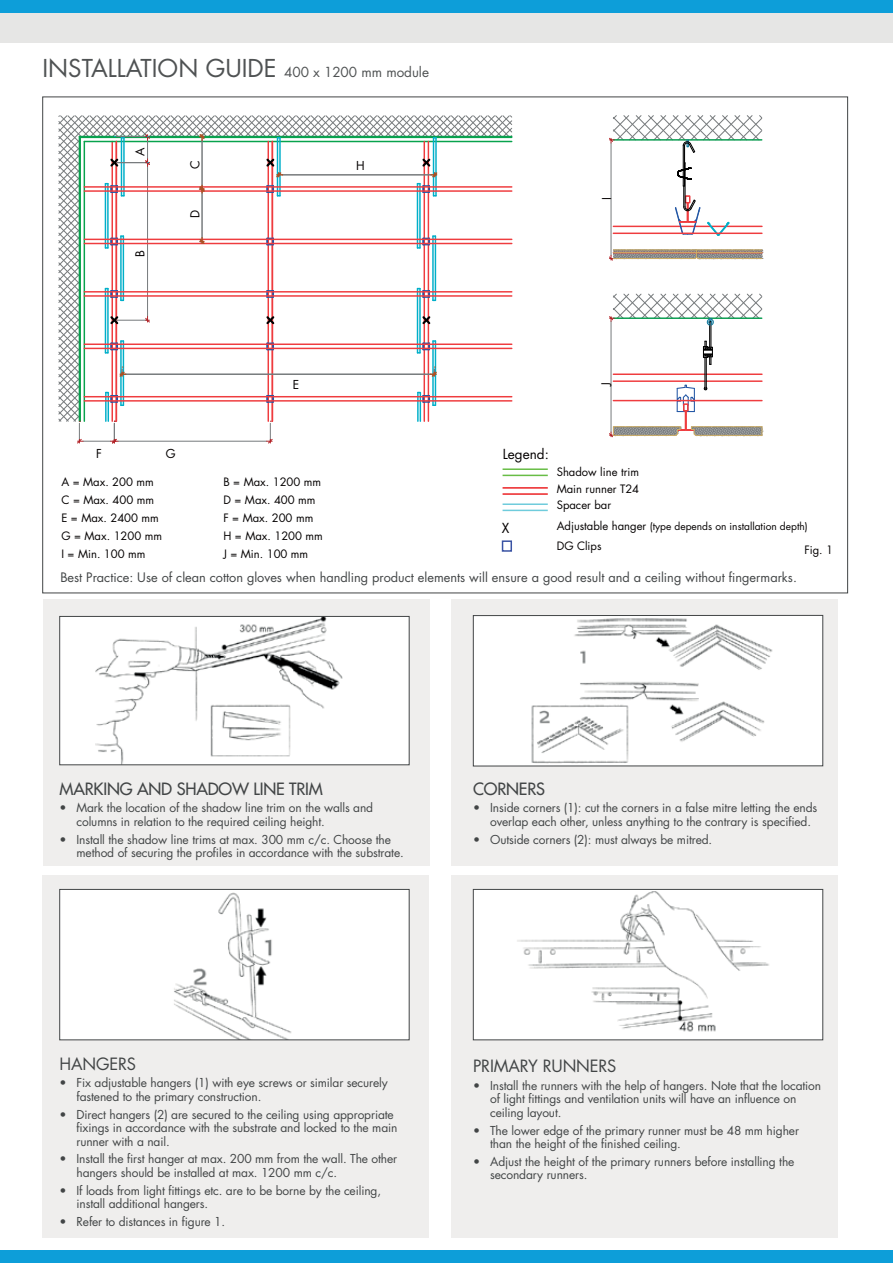
<style>
.page{position:relative;width:893px;height:1263px;background:#fff}
.page>*{position:absolute;margin:0;border:0;box-sizing:border-box;transform-origin:0 0}
.t1{font:24px "Futura Std";color:#4f5253}
.t2{font:500 16.5px "Futura Std";letter-spacing:-.01em;color:#424546}
.t3{font:16.5px "Futura Std";letter-spacing:-.01em;color:#424546}
.t4{font:13.5px "Futura Std";color:#040000}
.t5{font:12.75px "Futura Std";color:#424546}
.t6{font:12px/13.5px "Futura Std";letter-spacing:-.01em;color:#424546}
.t7{font:12px "Futura Std";color:#040000}
.t8{font:11.25px/16.5px "Futura Std";color:#040000;text-align:justify}
.t9{font:10.2px "Futura Std";color:#040000}
.s1{font-size:13.5px}
.s2{font-size:11.25px}
</style>
<div class="page">
<div style="left:0;top:1250px;width:893px;height:13px;background:#0d9ed9"></div>
<div style="left:0;top:0;width:893px;height:43px;background:#e6e6e5"></div>
<div style="left:0;top:0;width:893px;height:13px;background:#0d9ed9"></div>
<div style="left:43px;top:599px;width:386px;height:267px;background:#efeeed"></div>
<div style="left:451px;top:599px;width:386px;height:267px;background:#efeeed"></div>
<div style="left:451px;top:876px;width:386px;height:362px;background:#efeeed"></div>
<div style="left:43px;top:876px;width:385px;height:362px;background:#efeeed"></div>
<div style="left:60px;top:616px;width:349px;height:149px;background:#fff"></div>
<img style="left:96px;top:618px;width:247px;height:145px">
<div style="left:60px;top:616px;width:349px;height:149px;border:1px solid #424546"></div>
<div style="left:473px;top:615px;width:350px;height:151px;background:#fff"></div>
<img style="left:531px;top:618px;width:242px;height:146px">
<div style="left:473px;top:615px;width:350px;height:151px;border:1px solid #424546"></div>
<div style="left:473px;top:889px;width:350px;height:151px;background:#fff"></div>
<img style="left:517px;top:891px;width:252px;height:141px">
<div style="left:473px;top:889px;width:350px;height:151px;border:1px solid #424546"></div>
<div style="left:60px;top:889px;width:349px;height:151px;background:#fff"></div>
<img style="left:174px;top:892px;width:118px;height:146px">
<div style="left:60px;top:889px;width:349px;height:151px;border:1px solid #424546"></div>
<hr style="left:613px;top:226px;width:149px;height:1px;background:#ef3c3f">
<hr style="left:613px;top:374px;width:92px;height:1px;background:#ef3c3f">
<hr style="left:706px;top:374px;width:56px;height:1px;background:#ef3c3f">
<hr style="left:613px;top:380px;width:92px;height:2px;background:#ef3c3f">
<hr style="left:706px;top:380px;width:56px;height:2px;background:#ef3c3f">
<hr style="left:613px;top:233px;width:149px;height:1px;background:#ef3c3f">
<hr style="left:611px;top:143px;width:1px;height:112px;background:#767a7c">
<hr style="left:611px;top:321px;width:1px;height:111px;background:#767a7c">
<hr style="left:706px;top:356px;width:1px;height:33px;background:#000">
<hr style="left:704px;top:356px;width:1px;height:33px;background:#000">
<hr style="left:684px;top:146px;width:1px;height:40px;background:#000">
<hr style="left:683px;top:146px;width:1px;height:40px;background:#000">
<svg style="left:609px;top:116px;width:153px;height:38px"></svg>
<svg style="left:674px;top:162px;width:57px;height:74px"></svg>
<hr style="left:613px;top:249px;width:149px;height:1px;background:#cdad65">
<svg style="left:609px;top:250px;width:154px;height:11px"></svg>
<svg style="left:609px;top:385px;width:154px;height:53px"></svg>
<hr style="left:613px;top:435px;width:63px;height:1px;background:#cdad65">
<svg style="left:609px;top:294px;width:153px;height:71px"></svg>
<svg style="left:59px;top:116px;width:453px;height:328px"></svg>
<hr style="left:502px;top:468px;width:46px;height:2px;background:#68bd46">
<hr style="left:502px;top:475px;width:46px;height:1px;background:#68bd46">
<hr style="left:502px;top:487px;width:46px;height:2px;background:#ec2326">
<hr style="left:502px;top:493px;width:46px;height:2px;background:#ec2326">
<hr style="left:502px;top:503px;width:46px;height:2px;background:#6fccdc">
<hr style="left:502px;top:510px;width:46px;height:1px;background:#6fccdc">
<div style="left:502px;top:540px;width:10px;height:12px;border:2px solid #3a53a4"></div>
<h1 class="t1" style="left:43px;top:57px;width:388px">INSTALLATION GUIDE <span class="s1">400 x 1200 mm module</span></h1>
<p class="t7" style="left:135px;top:156px;width:10px;rotate:-90deg">A</p>
<p class="t7" style="left:135px;top:257px;width:8px;rotate:-90deg">B</p>
<p class="t7" style="left:189px;top:169px;width:10px;rotate:-90deg">C</p>
<p class="t7" style="left:356px;top:160px;width:10px">H</p>
<p class="t7" style="left:189px;top:218px;width:10px;rotate:-90deg">D</p>
<p class="t7" style="left:96px;top:448px;width:7px">F</p>
<p class="t7" style="left:166px;top:448px;width:11px">G</p>
<p class="t7" style="left:293px;top:379px;width:8px">E</p>
<p class="t8" style="left:61px;top:474px;width:94px">A = Max. 200 mm</p>
<p class="t8" style="left:223px;top:474px;width:99px">B = Max. 1200 mm</p>
<p class="t8" style="left:61px;top:492px;width:94px">C = Max. 400 mm</p>
<p class="t8" style="left:223px;top:492px;width:94px">D = Max. 400 mm</p>
<p class="t8" style="left:61px;top:510px;width:99px">E = Max. 2400 mm</p>
<p class="t8" style="left:223px;top:510px;width:91px">F = Max. 200 mm</p>
<p class="t8" style="left:61px;top:528px;width:102px">G = Max. 1200 mm</p>
<p class="t8" style="left:223px;top:528px;width:101px">H = Max. 1200 mm</p>
<p class="t8" style="left:61px;top:546px;width:85px">I = Min. 100 mm</p>
<p class="t8" style="left:223px;top:546px;width:86px">J = Min. 100 mm</p>
<p class="t7" style="left:601px;top:200px;width:4px;rotate:-90deg">I</p>
<p class="t7" style="left:600px;top:386px;width:6px;rotate:-90deg">J</p>
<p class="t4" style="left:503px;top:448px;width:47px">Legend:</p>
<p class="t4" style="left:502px;top:521px;width:9px">X</p>
<p class="t8" style="left:557px;top:465px;width:84px">Shadow line trim Main runner T24<br>Spacer bar</p>
<p class="t9" style="left:557px;top:522px;width:253px"><span class="s2">Adjustable hanger</span> (type depends on installation depth)</p>
<p class="t8" style="left:557px;top:538px;width:46px">DG Clips</p>
<p class="t8" style="left:804px;top:542px;width:30px">Fig. 1</p>
<p class="t5" style="left:60px;top:571px;width:738px">Best Practice: Use of clean cotton gloves when handling product elements will ensure a good result and a ceiling without fingermarks.</p>
<h2 class="t2" style="left:60px;top:779px;width:265px">MARKING AND SHADOW LINE TRIM</h2>
<p class="t6" style="left:76px;top:802px;width:298px;text-indent:-17px">• Mark the location of the shadow line trim on the walls and columns in relation to the required ceiling height.</p>
<p class="t6" style="left:76px;top:833px;width:329px;text-indent:-17px">• Install the shadow line trims at max. 300 mm c/c. Choose the method of securing the profiles in accordance with the substrate.</p>
<h2 class="t2" style="left:473px;top:779px;width:73px">CORNERS</h2>
<p class="t6" style="left:490px;top:802px;width:329px;text-indent:-17px">• Inside corners (1): cut the corners in a false mitre letting the ends overlap each other, unless anything to the contrary is specified.</p>
<p class="t6" style="left:473px;top:833px;width:241px">• Outside corners (2): must always be mitred.</p>
<h2 class="t3" style="left:60px;top:1056px;width:78px">HANGERS</h2>
<p class="t6" style="left:76px;top:1077px;width:313px;text-indent:-17px">• Fix adjustable hangers (1) with eye screws or similar securely fastened to the primary construction.</p>
<p class="t6" style="left:76px;top:1108px;width:322px;text-indent:-17px">• Direct hangers (2) are secured to the ceiling using appropriate fixings in accordance with the substrate and locked to the main runner with a nail.</p>
<p class="t6" style="left:76px;top:1153px;width:322px;text-indent:-17px">• Install the first hanger at max. 200 mm from the wall. The other hangers should be installed at max. 1200 mm c/c.</p>
<p class="t6" style="left:76px;top:1184px;width:306px;text-indent:-17px">• If loads from light fittings etc. are to be borne by the ceiling, install additional hangers.</p>
<p class="t6" style="left:60px;top:1215px;width:167px">• Refer to distances in figure 1.</p>
<h2 class="t3" style="left:473px;top:1058px;width:145px">PRIMARY RUNNERS</h2>
<p class="t6" style="left:490px;top:1079px;width:333px;text-indent:-17px">• Install the runners with the help of hangers. Note that the location of light fittings and ventilation units will have an influence on ceiling layout.</p>
<p class="t6" style="left:490px;top:1124px;width:310px;text-indent:-17px">• The lower edge of the primary runner must be 48 mm higher than the height of the finished ceiling.</p>
<p class="t6" style="left:490px;top:1155px;width:306px;text-indent:-17px">• Adjust the height of the primary runners before installing the secondary runners.</p>
</div>
